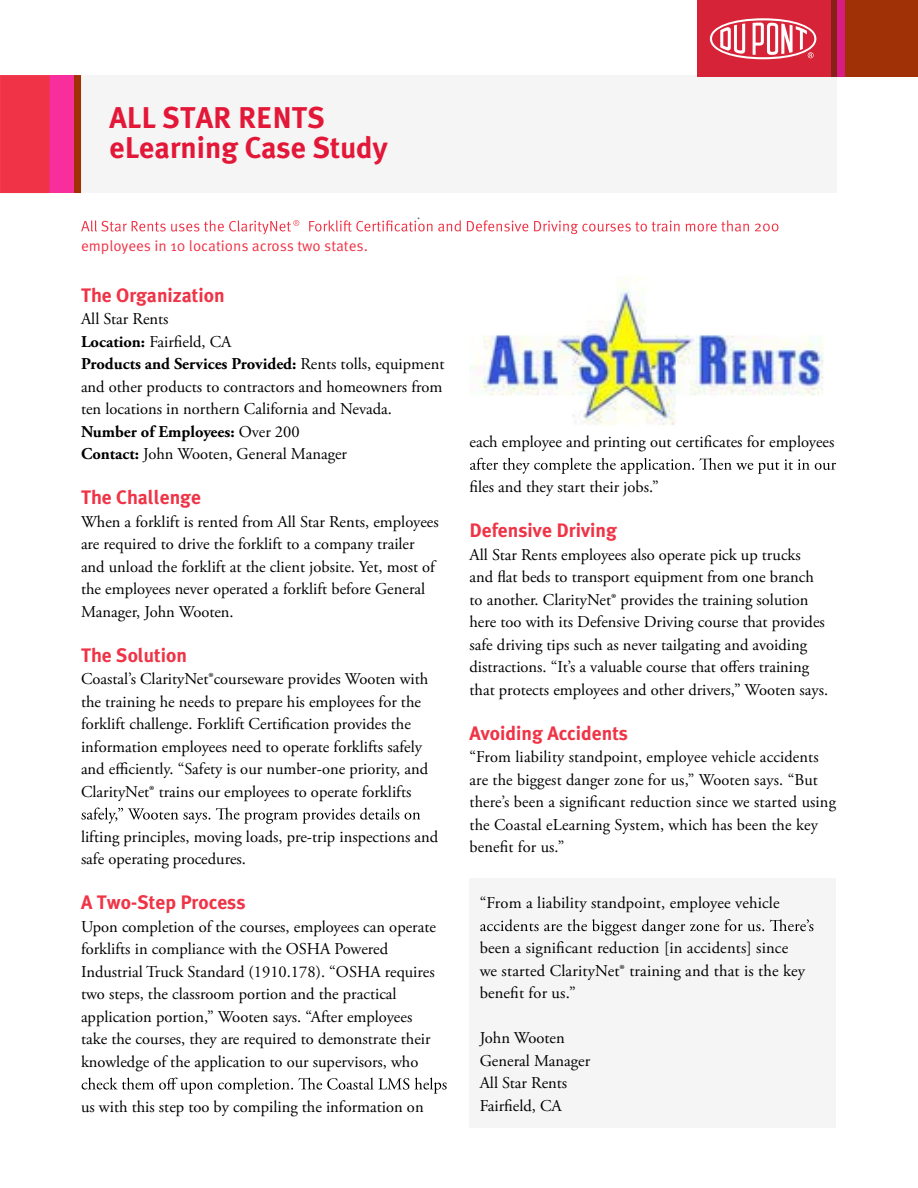
<style>
.page{position:relative;width:918px;height:1188px;background:#fff}
.page>*{position:absolute;margin:0;border:0;box-sizing:border-box;transform-origin:0 0}
.t1{font:700 30px/30px "Meta Plus";color:#e31738}
.t2{font:700 19.5px "Meta Plus";color:#ef3447}
.t3{font:16.5px/22.5px "Adobe Garamond Pro";color:#000}
.t4{font:15px "Meta OT Norm";color:#ef3447}
.t5{font:15px "Adobe Garamond Pro";color:#59666b}
.s1{font-weight:700}
</style>
<div class="page">
<div style="left:77px;top:75px;width:760px;height:118px;background:#f5f5f5"></div>
<div style="left:49px;top:75px;width:26px;height:118px;background:#f72e9c"></div>
<div style="left:74px;top:75px;width:7px;height:118px;background:#a13005"></div>
<div style="left:0;top:75px;width:50px;height:118px;background:#f03347"></div>
<svg style="left:81px;top:808px;width:339px;height:16px"></svg>
<svg style="left:82px;top:1078px;width:365px;height:16px"></svg>
<img style="left:470px;top:277px;width:354px;height:148px">
<svg style="left:81px;top:220px;width:697px;height:14px"></svg>
<svg style="left:470px;top:458px;width:366px;height:16px"></svg>
<div style="left:470px;top:879px;width:366px;height:249px;background:#f5f5f5"></div>
<svg style="left:480px;top:919px;width:333px;height:16px"></svg>
<div style="left:845px;top:0;width:73px;height:76px;background:#a03106"></div>
<div style="left:836px;top:0;width:9px;height:76px;background:#d91c83"></div>
<div style="left:831px;top:0;width:5px;height:76px;background:#872019"></div>
<div style="left:698px;top:0;width:133px;height:76px;background:#d62338"></div>
<svg style="left:710px;top:18px;width:106px;height:41px"></svg>
<h1 class="t1" style="left:110px;top:102px;width:280px">ALL STAR RENTS eLearning Case Study</h1>
<p class="t4" style="left:81px;top:237px;width:288px">employees in 10 locations across two states.</p>
<p class="t5" style="left:417px;top:205px;width:5px">.</p>
<p class="t2" style="left:81px;top:284px;width:145px">The Organization</p>
<p class="t3" style="left:81px;top:308px;width:365px">All Star Rents<br><span class="s1">Location:</span> Fairfield, CA<br><span class="s1">Products and Services Provided:</span> Rents tolls, equipment and other products to contractors and homeowners from ten locations in northern California and Nevada.<br><span class="s1">Number of Employees:</span> Over 200<br><span class="s1">Contact:</span> John Wooten, General Manager</p>
<p class="t2" style="left:81px;top:486px;width:121px">The Challenge</p>
<p class="t3" style="left:81px;top:511px;width:359px">When a forklift is rented from All Star Rents, employees are required to drive the forklift to a company trailer and unload the forklift at the client jobsite. Yet, most of the employees never operated a forklift before General Manager, John Wooten.</p>
<p class="t2" style="left:81px;top:644px;width:107px">The Solution</p>
<p class="t3" style="left:81px;top:668px;width:349px">Coastal’s ClarityNet®courseware provides Wooten with the training he needs to prepare his employees for the forklift challenge. Forklift Certification provides the information employees need to operate forklifts safely and efficiently. “Safety is our number-one priority, and ClarityNet® trains our employees to operate forklifts</p>
<p class="t3" style="left:81px;top:826px;width:359px">lifting principles, moving loads, pre-trip inspections and safe operating procedures.</p>
<p class="t2" style="left:81px;top:891px;width:166px">A Two-Step Process</p>
<p class="t3" style="left:81px;top:916px;width:356px">Upon completion of the courses, employees can operate forklifts in compliance with the OSHA Powered Industrial Truck Standard (1910.178). “OSHA requires two steps, the classroom portion and the practical application portion,” Wooten says. “After employees take the courses, they are required to demonstrate their knowledge of the application to our supervisors, who</p>
<p class="t3" style="left:81px;top:1096px;width:344px">us with this step too by compiling the information on</p>
<p class="t3" style="left:470px;top:431px;width:366px">each employee and printing out certificates for employees</p>
<p class="t3" style="left:470px;top:476px;width:191px">files and they start their jobs.”</p>
<p class="t2" style="left:470px;top:519px;width:149px">Defensive Driving</p>
<p class="t3" style="left:470px;top:544px;width:360px">All Star Rents employees also operate pick up trucks and flat beds to transport equipment from one branch to another. ClarityNet® provides the training solution here too with its Defensive Driving course that provides safe driving tips such as never tailgating and avoiding distractions. “It’s a valuable course that offers training that protects employees and other drivers,” Wooten says.</p>
<p class="t2" style="left:470px;top:722px;width:160px">Avoiding Accidents</p>
<p class="t3" style="left:470px;top:746px;width:368px">“From liability standpoint, employee vehicle accidents are the biggest danger zone for us,” Wooten says. “But there’s been a significant reduction since we started using the Coastal eLearning System, which has been the key benefit for us.”</p>
<p class="t3" style="left:480px;top:893px;width:302px">“From a liability standpoint, employee vehicle</p>
<p class="t3" style="left:480px;top:938px;width:327px">been a significant reduction [in accidents] since we started ClarityNet® training and that is the key benefit for us.”</p>
<p class="t3" style="left:480px;top:1028px;width:112px">John Wooten<br>General Manager<br>All Star Rents<br>Fairfield, CA</p>
</div>
